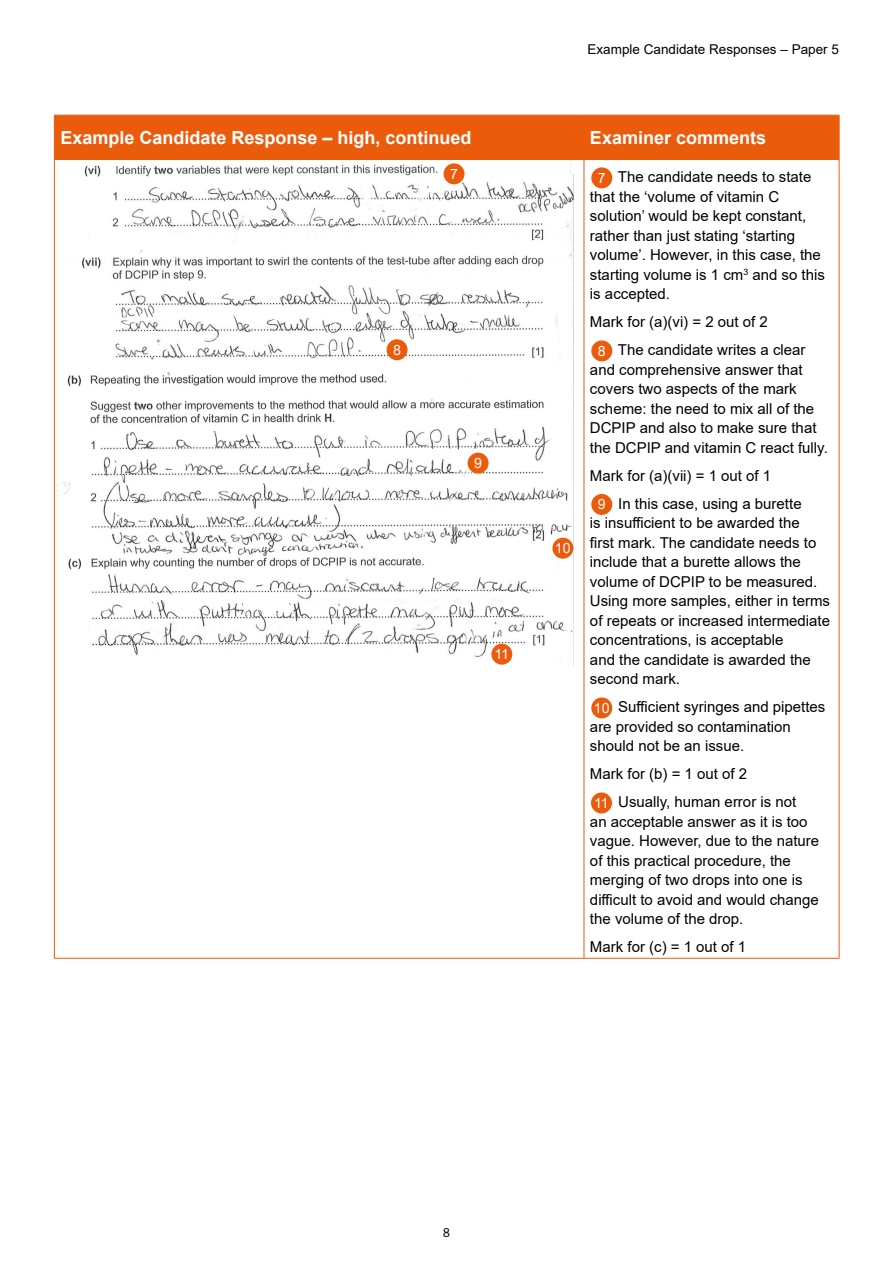
<style>
.page{position:relative;width:893px;height:1263px;background:#fff}
.page>*{position:absolute;margin:0;border:0;box-sizing:border-box;transform-origin:0 0}
.Table_heading_white{font:700 18px "Arial";color:#fff}
.Examiner_comments{font:15px/19.5px "Arial";color:#000}
.t1{font:14.25px "Arial";letter-spacing:-.035em;color:#fff}
.t2{font:13.5px "Arial";color:#000}
.t3{font:300 13.5px "Bliss Pro";color:#000}
</style>
<div class="page">
<img style="left:57px;top:163px;width:517px;height:503px">
<div style="left:55px;top:116px;width:784px;height:43px;background:#ea5c0c"></div>
<hr style="left:54px;top:116px;width:1px;height:43px;background:#ea5c0c">
<hr style="left:54px;top:115px;width:530px;height:1px;background:#ea5c0c">
<hr style="left:54px;top:159px;width:530px;height:1px;background:#ea5c0c">
<hr style="left:584px;top:116px;width:1px;height:43px;background:#ea5c0c">
<hr style="left:584px;top:115px;width:255px;height:1px;background:#ea5c0c">
<hr style="left:839px;top:116px;width:1px;height:43px;background:#ea5c0c">
<hr style="left:584px;top:159px;width:255px;height:1px;background:#ea5c0c">
<hr style="left:54px;top:160px;width:1px;height:798px;background:#ea5c0c">
<hr style="left:54px;top:958px;width:530px;height:1px;background:#ea5c0c">
<hr style="left:584px;top:160px;width:1px;height:798px;background:#ea5c0c">
<hr style="left:839px;top:160px;width:1px;height:798px;background:#ea5c0c">
<hr style="left:584px;top:958px;width:255px;height:1px;background:#ea5c0c">
<div style="left:592px;top:168px;width:20px;height:20px;background:#ea5c0c;border-radius:50%"></div>
<div style="left:591px;top:167px;width:21px;height:21px;border:1px solid #ea5c0c;border-radius:50%"></div>
<div style="left:592px;top:341px;width:20px;height:20px;background:#ea5c0c;border-radius:50%"></div>
<div style="left:591px;top:340px;width:21px;height:21px;border:1px solid #ea5c0c;border-radius:50%"></div>
<div style="left:592px;top:495px;width:20px;height:19px;background:#ea5c0c;border-radius:50%"></div>
<div style="left:591px;top:494px;width:21px;height:21px;border:1px solid #ea5c0c;border-radius:50%"></div>
<div style="left:592px;top:698px;width:20px;height:20px;background:#ea5c0c;border-radius:50%"></div>
<div style="left:591px;top:697px;width:21px;height:21px;border:1px solid #ea5c0c;border-radius:50%"></div>
<div style="left:592px;top:793px;width:19px;height:20px;background:#ea5c0c;border-radius:50%"></div>
<div style="left:591px;top:792px;width:21px;height:21px;border:1px solid #ea5c0c;border-radius:50%"></div>
<div style="left:387px;top:340px;width:20px;height:20px;background:#ea5c0c;border-radius:50%"></div>
<div style="left:387px;top:339px;width:21px;height:21px;border:1px solid #ea5c0c;border-radius:50%"></div>
<div style="left:468px;top:453px;width:20px;height:20px;background:#ea5c0c;border-radius:50%"></div>
<div style="left:468px;top:453px;width:21px;height:21px;border:1px solid #ea5c0c;border-radius:50%"></div>
<div style="left:444px;top:164px;width:20px;height:20px;background:#ea5c0c;border-radius:50%"></div>
<div style="left:444px;top:163px;width:20px;height:21px;border:1px solid #ea5c0c;border-radius:50%"></div>
<div style="left:553px;top:538px;width:20px;height:20px;background:#ea5c0c;border-radius:50%"></div>
<div style="left:552px;top:538px;width:21px;height:21px;border:1px solid #ea5c0c;border-radius:50%"></div>
<div style="left:492px;top:644px;width:20px;height:20px;background:#ea5c0c;border-radius:50%"></div>
<div style="left:491px;top:644px;width:21px;height:21px;border:1px solid #ea5c0c;border-radius:50%"></div>
<p class="t2" style="left:588px;top:40px;width:253px">Example Candidate Responses – Paper 5</p>
<p class="Table_heading_white" style="left:60px;top:125px;width:413px">Example Candidate Response – high, continued</p>
<p class="Table_heading_white" style="left:590px;top:125px;width:178px">Examiner comments</p>
<p class="t1" style="left:598px;top:168px;width:9px">7</p>
<p class="t1" style="left:450px;top:164px;width:9px">7</p>
<p class="Examiner_comments" style="left:590px;top:167px;width:236px;text-indent:28px">The candidate needs to state that the ‘volume of vitamin C solution’ would be kept constant, rather than just stating ‘starting volume’. However, in this case, the starting volume is 1 cm<sup>3</sup> and so this is accepted.</p>
<p class="Examiner_comments" style="left:590px;top:312px;width:179px">Mark for (a)(vi) = 2 out of 2</p>
<p class="t1" style="left:598px;top:341px;width:9px">8</p>
<p class="t1" style="left:393px;top:340px;width:9px">8</p>
<p class="Examiner_comments" style="left:590px;top:340px;width:239px;text-indent:28px">The candidate writes a clear and comprehensive answer that covers two aspects of the mark scheme: the need to mix all of the<br>DCPIP and also to make sure that the DCPIP and vitamin C react fully.</p>
<p class="Examiner_comments" style="left:590px;top:466px;width:183px">Mark for (a)(vii) = 1 out of 1</p>
<p class="t1" style="left:598px;top:494px;width:9px">9</p>
<p class="t1" style="left:474px;top:453px;width:9px">9</p>
<p class="Examiner_comments" style="left:590px;top:494px;width:242px;text-indent:28px">In this case, using a burette<br>is insufficient to be awarded the<br>first mark. The candidate needs to include that a burette allows the volume of DCPIP to be measured.<br>Using more samples, either in terms of repeats or increased intermediate concentrations, is acceptable<br>and the candidate is awarded the second mark.</p>
<p class="t1" style="left:594px;top:698px;width:17px">10</p>
<p class="t1" style="left:555px;top:538px;width:17px">10</p>
<p class="t1" style="left:494px;top:644px;width:16px">11</p>
<p class="Examiner_comments" style="left:590px;top:697px;width:237px;text-indent:28px">Sufficient syringes and pipettes are provided so contamination should not be an issue.</p>
<p class="Examiner_comments" style="left:590px;top:764px;width:159px">Mark for (b) = 1 out of 2</p>
<p class="t1" style="left:594px;top:793px;width:16px">11</p>
<p class="Examiner_comments" style="left:590px;top:792px;width:231px;text-indent:28px">Usually, human error is not<br>an acceptable answer as it is too vague. However, due to the nature of this practical procedure, the merging of two drops into one is difficult to avoid and would change the volume of the drop.</p>
<p class="Examiner_comments" style="left:590px;top:937px;width:158px">Mark for (c) = 1 out of 1</p>
<p class="t3" style="left:443px;top:1224px;width:9px">8</p>
</div>
